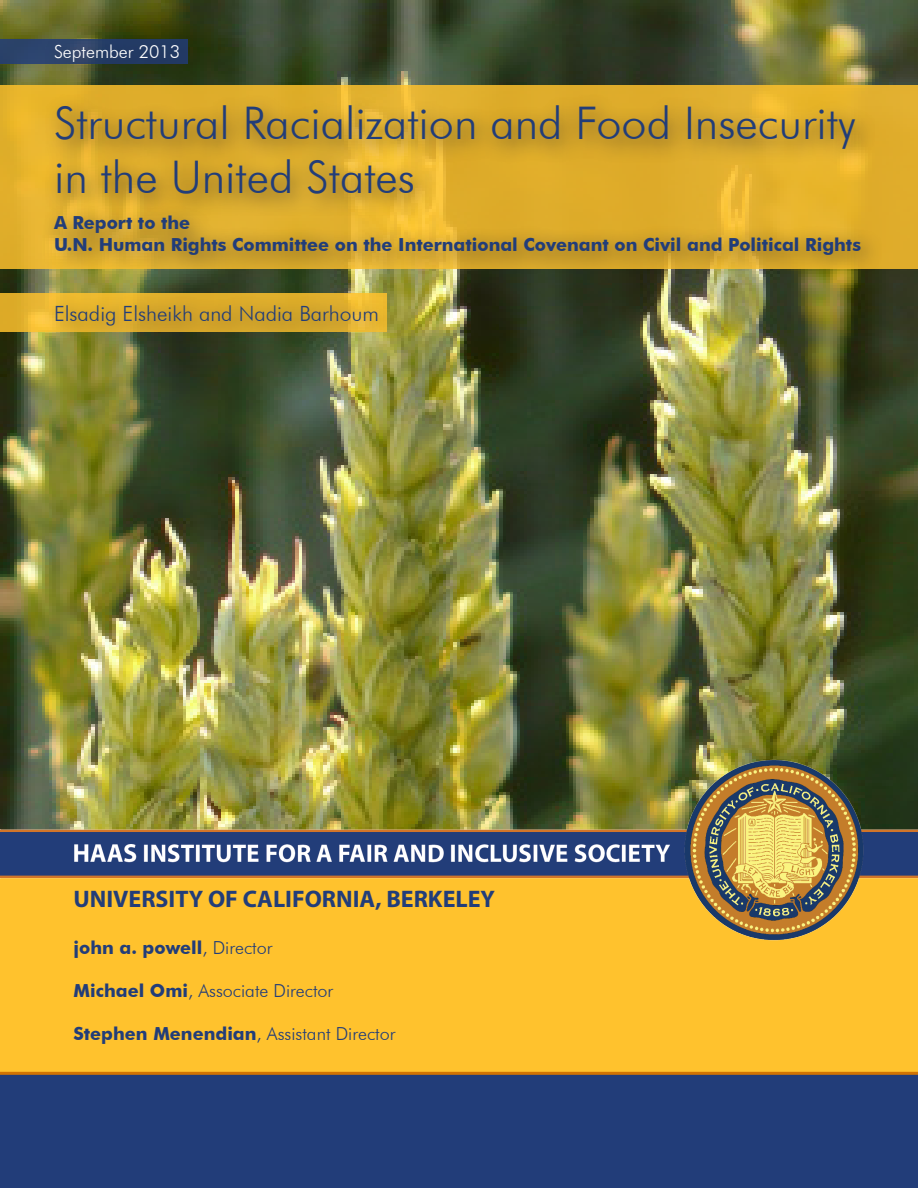
<style>
.page{position:relative;width:918px;height:1188px;background:#fff}
.page>*{position:absolute;margin:0;border:0;box-sizing:border-box;transform-origin:0 0}
.H-Title{font:300 45px/54px "Futura BT";color:#223d79}
.t1{font:700 24px "Myriad Pro";color:#223d79}
.H-Author-title{font:300 21px "Futura BT";color:#223d79}
.H-Sub-title{font:700 18px "Futura BT";color:#223d79}
.H-Directors{font:300 18px "Futura BT";color:#223d79}
.H-Directors-2{font:700 18px "Futura BT";color:#223d79}
.t2{font:300 18px "Futura BT";color:#fff}
.s1{font-weight:300}
.s2{font-weight:700}
</style>
<div class="page">
<img style="left:0;top:0;width:918px;height:760px">
<div style="left:0;top:877px;width:918px;height:311px;background:#ffc22d"></div>
<div style="left:0;top:1072px;width:918px;height:116px;background:#223d79"></div>
<img style="left:0;top:760px;width:918px;height:180px">
<div style="left:0;top:39px;width:188px;height:24px;background:#2b436a"></div>
<div style="left:0;top:86px;width:918px;height:183px;background:linear-gradient(to right,#e1af2c,#e3b12d)"></div>
<div style="left:40px;top:90px;width:835px;height:126px;background:#231f20;opacity:.75"></div>
<svg style="left:0;top:294px;width:40px;height:38px;background:#e3b12d"></svg>
<div style="left:40px;top:290px;width:361px;height:56px;background:#231f20;opacity:.75"></div>
<div style="left:39px;top:30px;width:161px;height:51px;background:#231f20;opacity:.75"></div>
<div style="left:38px;top:201px;width:844px;height:75px;background:#231f20;opacity:.75"></div>
<p class="t2" style="left:54px;top:41px;width:128px">September 2013</p>
<p class="H-Title" style="left:54px;top:96px;width:803px">Structural Racialization and Food Insecurity in the United States</p>
<p class="H-Sub-title" style="left:54px;top:212px;width:138px">A Report to the</p>
<p class="H-Sub-title" style="left:54px;top:234px;width:809px">U.N. Human Rights Committee on the International Covenant on Civil and Political Rights</p>
<p class="H-Author-title" style="left:54px;top:300px;width:327px">Elsadig Elsheikh and Nadia Barhoum</p>
<p class="t1" style="left:74px;top:883px;width:423px">UNIVERSITY OF CALIFORNIA, BERKELEY</p>
<p class="H-Directors-2" style="left:74px;top:936px;width:200px">john a. powell<span class="s1">, Director</span></p>
<p class="H-Directors" style="left:74px;top:980px;width:261px"><span class="s2">Michael Omi</span>, Associate Director</p>
<p class="H-Directors" style="left:74px;top:1023px;width:323px"><span class="s2">Stephen Menendian</span>, Assistant Director</p>
</div>
